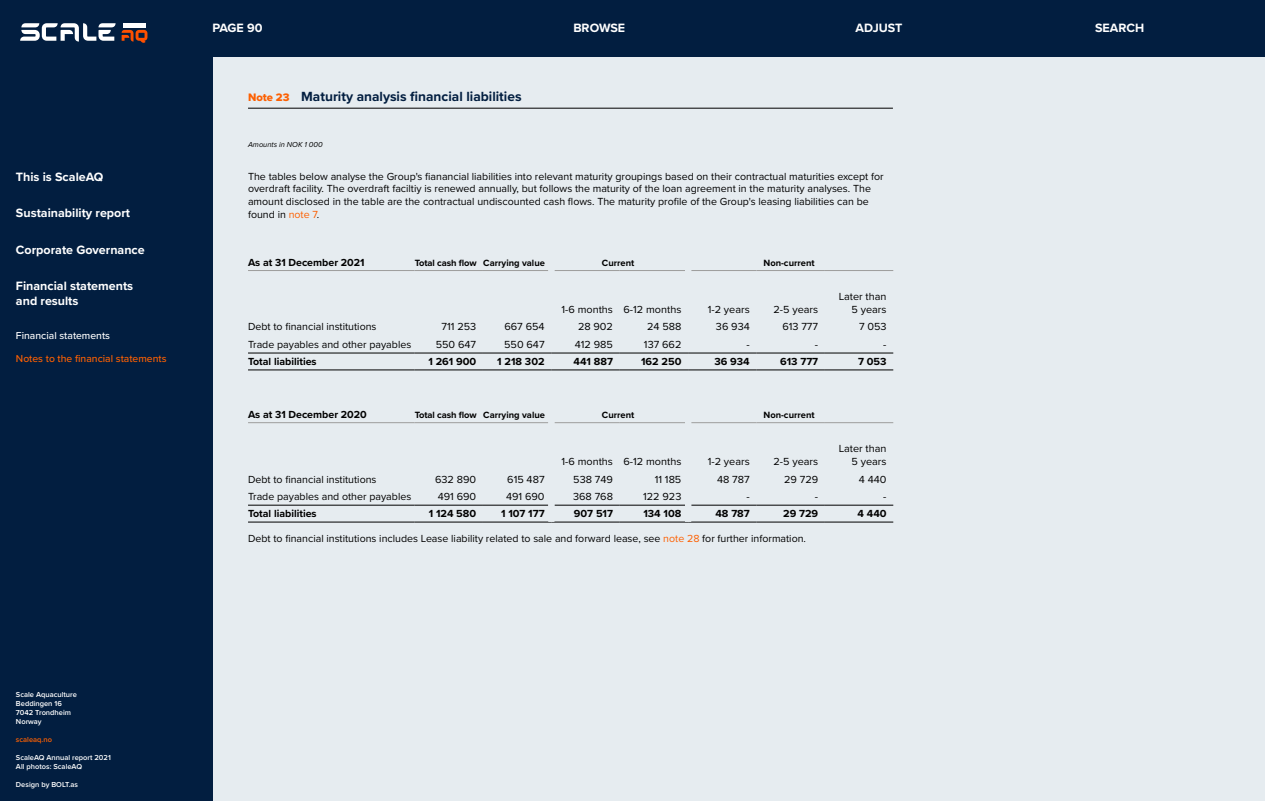
<style>
.page{position:relative;width:1265px;height:801px;background:#fff}
.page>*{position:absolute;margin:0;border:0;box-sizing:border-box;transform-origin:0 0}
.t1{font:700 13.75px "Proxima Nova";color:#021e40}
.t2{font:700 12.5px/15px "Proxima Nova";color:#fff}
.t3{font:10.62px/12.8px "Proxima Nova";color:#000;text-align:right}
.t4{font:700 10.62px "Proxima Nova";color:#000}
.t5{font:500 10.38px "Proxima Nova";color:#fd6002}
.t6{font:500 10.38px "Proxima Nova";color:#fff}
.t7{font:700 9.38px "Proxima Nova";color:#000}
.t8{font:600 7.5px/9px "Proxima Nova";color:#fff}
.t9{font:italic 7.5px "Proxima Nova";color:#000}
.t10{font:600 7.5px "Proxima Nova";color:#fd6002}
.s1{font-family:"Proxima Nova Extrabld";font-weight:400;font-size:11.25px;color:#fd6002}
.s2{color:#fd6002}
</style>
<div class="page">
<div style="left:213px;top:56px;width:1052px;height:745px;background:#e6ecf0"></div>
<div style="left:0;top:57px;width:213px;height:744px;background:#021e40"></div>
<div style="left:0;top:0;width:1265px;height:57px;background:#021e40"></div>
<svg style="left:20px;top:23px;width:96px;height:19px"></svg>
<hr style="left:123px;top:23px;width:23px;height:4px;background:#fff">
<svg style="left:122px;top:30px;width:25px;height:13px"></svg>
<hr style="left:248px;top:108px;width:645px;height:1px;background:#000">
<hr style="left:554px;top:270px;width:66px;height:1px;background:#9d9d9c">
<hr style="left:620px;top:270px;width:65px;height:1px;background:#9d9d9c">
<hr style="left:691px;top:270px;width:65px;height:1px;background:#9d9d9c">
<hr style="left:756px;top:270px;width:69px;height:1px;background:#9d9d9c">
<hr style="left:825px;top:270px;width:68px;height:1px;background:#9d9d9c">
<hr style="left:248px;top:270px;width:167px;height:1px;background:#9d9d9c">
<hr style="left:415px;top:270px;width:68px;height:1px;background:#9d9d9c">
<hr style="left:483px;top:270px;width:65px;height:1px;background:#9d9d9c">
<hr style="left:248px;top:353px;width:167px;height:1px;background:#000">
<hr style="left:415px;top:353px;width:68px;height:1px;background:#000">
<hr style="left:483px;top:353px;width:68px;height:1px;background:#000">
<hr style="left:551px;top:353px;width:69px;height:1px;background:#000">
<hr style="left:620px;top:353px;width:68px;height:1px;background:#000">
<hr style="left:688px;top:353px;width:68px;height:1px;background:#000">
<hr style="left:756px;top:353px;width:69px;height:1px;background:#000">
<hr style="left:825px;top:353px;width:68px;height:1px;background:#000">
<hr style="left:248px;top:370px;width:167px;height:1px;background:#000">
<hr style="left:415px;top:370px;width:68px;height:1px;background:#000">
<hr style="left:483px;top:370px;width:68px;height:1px;background:#000">
<hr style="left:551px;top:370px;width:69px;height:1px;background:#000">
<hr style="left:620px;top:370px;width:68px;height:1px;background:#000">
<hr style="left:688px;top:370px;width:68px;height:1px;background:#000">
<hr style="left:756px;top:370px;width:69px;height:1px;background:#000">
<hr style="left:825px;top:370px;width:68px;height:1px;background:#000">
<hr style="left:554px;top:422px;width:66px;height:1px;background:#9d9d9c">
<hr style="left:620px;top:422px;width:65px;height:1px;background:#9d9d9c">
<hr style="left:248px;top:505px;width:167px;height:1px;background:#000">
<hr style="left:415px;top:505px;width:68px;height:1px;background:#000">
<hr style="left:483px;top:505px;width:65px;height:1px;background:#000">
<hr style="left:554px;top:505px;width:66px;height:1px;background:#000">
<hr style="left:620px;top:505px;width:65px;height:1px;background:#000">
<hr style="left:691px;top:505px;width:65px;height:1px;background:#000">
<hr style="left:756px;top:505px;width:69px;height:1px;background:#000">
<hr style="left:825px;top:505px;width:68px;height:1px;background:#000">
<hr style="left:248px;top:522px;width:167px;height:1px;background:#000">
<hr style="left:415px;top:522px;width:68px;height:1px;background:#000">
<hr style="left:483px;top:522px;width:68px;height:1px;background:#000">
<hr style="left:551px;top:522px;width:69px;height:1px;background:#000">
<hr style="left:620px;top:522px;width:68px;height:1px;background:#000">
<hr style="left:688px;top:522px;width:68px;height:1px;background:#000">
<hr style="left:756px;top:522px;width:69px;height:1px;background:#000">
<hr style="left:825px;top:522px;width:68px;height:1px;background:#000">
<hr style="left:691px;top:422px;width:65px;height:1px;background:#9d9d9c">
<hr style="left:756px;top:422px;width:69px;height:1px;background:#9d9d9c">
<hr style="left:825px;top:422px;width:68px;height:1px;background:#9d9d9c">
<hr style="left:248px;top:422px;width:167px;height:1px;background:#9d9d9c">
<hr style="left:415px;top:422px;width:68px;height:1px;background:#9d9d9c">
<hr style="left:483px;top:422px;width:65px;height:1px;background:#9d9d9c">
<p class="t2" style="left:16px;top:169px;width:89px">This is ScaleAQ</p>
<p class="t2" style="left:16px;top:205px;width:116px">Sustainability report</p>
<p class="t2" style="left:16px;top:242px;width:130px">Corporate Governance</p>
<p class="t2" style="left:16px;top:278px;width:119px">Financial statements and results</p>
<p class="t6" style="left:16px;top:327px;width:96px">Financial statements</p>
<p class="t5" style="left:16px;top:351px;width:152px">Notes to the financial statements</p>
<p class="t2" style="left:213px;top:20px;width:51px">PAGE 90</p>
<p class="t2" style="left:573px;top:20px;width:53px">BROWSE</p>
<p class="t2" style="left:855px;top:20px;width:49px">ADJUST</p>
<p class="t2" style="left:1095px;top:20px;width:51px">SEARCH</p>
<p class="t1" style="left:248px;top:86px;width:275px"><span class="s1">Note 23</span> Maturity analysis financial liabilities</p>
<p class="t9" style="left:248px;top:139px;width:76px">Amounts in NOK 1 000</p>
<p class="t3" style="left:248px;top:169px;width:637px;text-align:left">The tables below analyse the Group's fianancial liabilities into relevant maturity groupings based on their contractual maturities except for overdraft facility. The overdraft faciltiy is renewed annually, but follows the maturity of the loan agreement in the maturity analyses. The amount disclosed in the table are the contractual undiscounted cash flows. The maturity profile of the Group's leasing liabilities can be found in <span class="s2">note 7</span>.</p>
<p class="t4" style="left:248px;top:254px;width:118px">As at 31 December 2021</p>
<p class="t7" style="left:415px;top:255px;width:132px">Total cash flow Carrying value</p>
<p class="t7" style="left:602px;top:255px;width:34px">Current</p>
<p class="t7" style="left:764px;top:255px;width:53px">Non-current</p>
<p class="t3" style="left:562px;top:302px;width:121px">1-6 months 6-12 months</p>
<p class="t3" style="left:708px;top:302px;width:43px">1-2 years</p>
<p class="t3" style="left:773px;top:302px;width:46px">2-5 years</p>
<p class="t3" style="left:839px;top:290px;width:49px">Later than<br>5 years</p>
<p class="t3" style="left:248px;top:320px;width:130px">Debt to financial institutions</p>
<p class="t3" style="left:442px;top:320px;width:36px">711 253</p>
<p class="t3" style="left:504px;top:320px;width:42px">667 654</p>
<p class="t3" style="left:578px;top:320px;width:37px">28 902</p>
<p class="t3" style="left:647px;top:320px;width:36px">24 588</p>
<p class="t3" style="left:716px;top:320px;width:35px">36 934</p>
<p class="t3" style="left:782px;top:320px;width:37px">613 777</p>
<p class="t3" style="left:859px;top:320px;width:29px">7 053</p>
<p class="t3" style="left:248px;top:338px;width:165px">Trade payables and other payables</p>
<p class="t3" style="left:436px;top:338px;width:42px">550 647</p>
<p class="t3" style="left:504px;top:338px;width:42px">550 647</p>
<p class="t3" style="left:575px;top:338px;width:40px">412 985</p>
<p class="t3" style="left:644px;top:338px;width:39px">137 662</p>
<p class="t3" style="left:747px;top:338px;width:5px">-</p>
<p class="t3" style="left:815px;top:338px;width:5px">-</p>
<p class="t3" style="left:883px;top:338px;width:5px">-</p>
<p class="t4" style="left:248px;top:353px;width:70px">Total liabilities</p>
<p class="t4" style="left:428px;top:353px;width:49px">1 261 900</p>
<p class="t4" style="left:497px;top:353px;width:49px">1 218 302</p>
<p class="t4" style="left:574px;top:353px;width:41px">441 887</p>
<p class="t4" style="left:641px;top:353px;width:42px">162 250</p>
<p class="t4" style="left:714px;top:353px;width:37px">36 934</p>
<p class="t4" style="left:780px;top:353px;width:40px">613 777</p>
<p class="t4" style="left:858px;top:353px;width:30px">7 053</p>
<p class="t4" style="left:248px;top:406px;width:120px">As at 31 December 2020</p>
<p class="t7" style="left:415px;top:407px;width:132px">Total cash flow Carrying value</p>
<p class="t7" style="left:602px;top:407px;width:34px">Current</p>
<p class="t7" style="left:764px;top:407px;width:53px">Non-current</p>
<p class="t3" style="left:562px;top:454px;width:121px">1-6 months 6-12 months</p>
<p class="t3" style="left:708px;top:454px;width:43px">1-2 years</p>
<p class="t3" style="left:773px;top:454px;width:46px">2-5 years</p>
<p class="t3" style="left:839px;top:442px;width:49px">Later than<br>5 years</p>
<p class="t3" style="left:248px;top:472px;width:130px">Debt to financial institutions</p>
<p class="t3" style="left:435px;top:472px;width:43px">632 890</p>
<p class="t3" style="left:507px;top:472px;width:39px">615 487</p>
<p class="t3" style="left:573px;top:472px;width:41px">538 749</p>
<p class="t3" style="left:655px;top:472px;width:28px">11 185</p>
<p class="t3" style="left:717px;top:472px;width:34px">48 787</p>
<p class="t3" style="left:784px;top:472px;width:36px">29 729</p>
<p class="t3" style="left:859px;top:472px;width:29px">4 440</p>
<p class="t3" style="left:248px;top:490px;width:165px">Trade payables and other payables</p>
<p class="t3" style="left:438px;top:490px;width:40px">491 690</p>
<p class="t3" style="left:506px;top:490px;width:40px">491 690</p>
<p class="t3" style="left:573px;top:490px;width:41px">368 768</p>
<p class="t3" style="left:643px;top:490px;width:40px">122 923</p>
<p class="t3" style="left:747px;top:490px;width:5px">-</p>
<p class="t3" style="left:815px;top:490px;width:5px">-</p>
<p class="t3" style="left:883px;top:490px;width:5px">-</p>
<p class="t4" style="left:248px;top:506px;width:70px">Total liabilities</p>
<p class="t4" style="left:429px;top:506px;width:49px">1 124 580</p>
<p class="t4" style="left:501px;top:506px;width:45px">1 107 177</p>
<p class="t4" style="left:574px;top:506px;width:41px">907 517</p>
<p class="t4" style="left:643px;top:506px;width:39px">134 108</p>
<p class="t4" style="left:715px;top:506px;width:36px">48 787</p>
<p class="t4" style="left:783px;top:506px;width:37px">29 729</p>
<p class="t4" style="left:858px;top:506px;width:31px">4 440</p>
<p class="t3" style="left:248px;top:532px;width:560px">Debt to financial institutions includes Lease liability related to sale and forward lease, see <span class="s2">note 28</span> for further information.</p>
<p class="t8" style="left:16px;top:689px;width:62px">Scale Aquaculture<br>Beddingen 16<br>7042 Trondheim<br>Norway</p>
<p class="t10" style="left:16px;top:734px;width:38px">scaleaq.no</p>
<p class="t8" style="left:16px;top:752px;width:96px">ScaleAQ Annual report 2021<br>All photos: ScaleAQ</p>
<p class="t8" style="left:16px;top:779px;width:64px">Design by BOLT.as</p>
</div>
